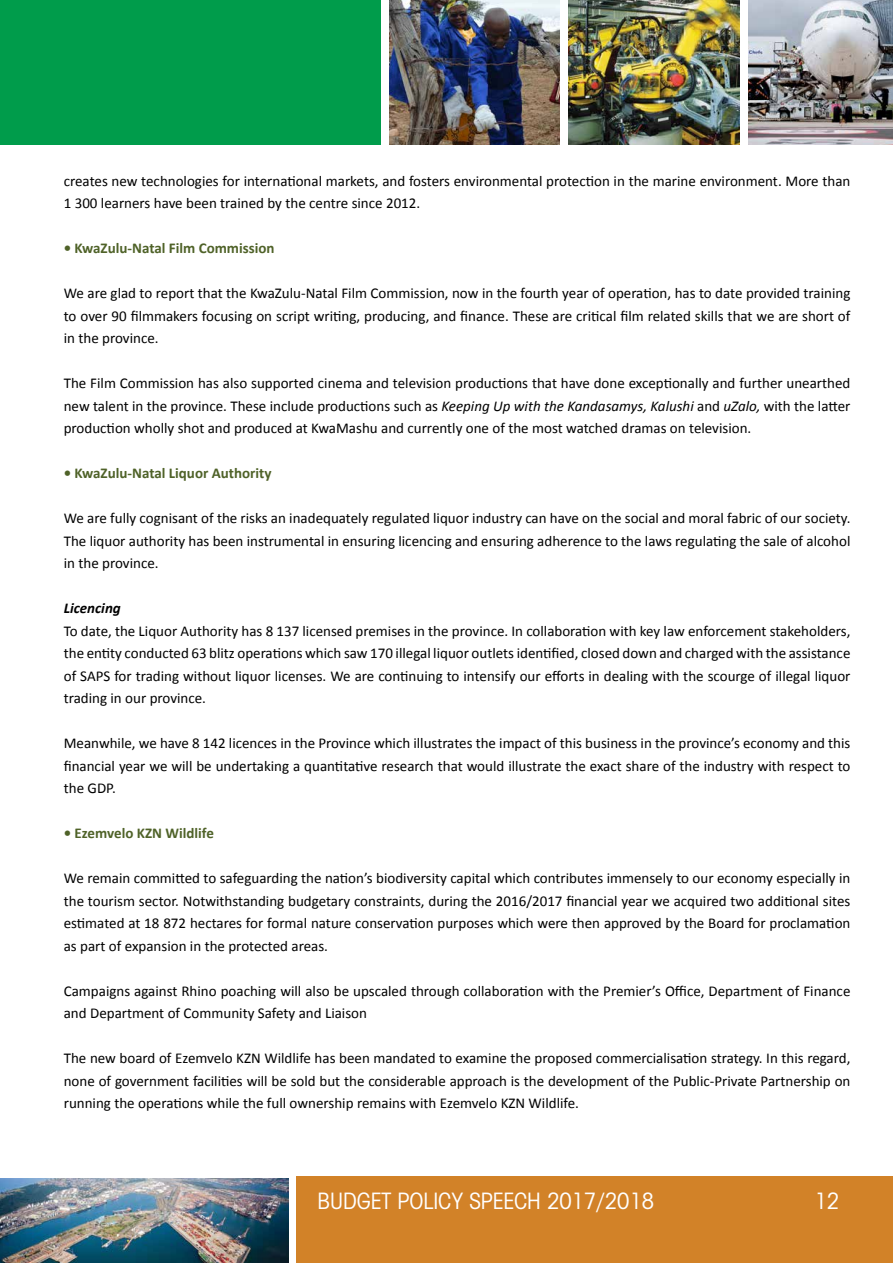
<style>
.page{position:relative;width:893px;height:1263px;background:#fff}
.page>*{position:absolute;margin:0;border:0;box-sizing:border-box;transform-origin:0 0}
.t1{font:condensed 24.6px "Avant Gard EF";color:#fff}
.t2{font:15px/22.5px "Calibri";color:#000;text-align:justify}
.t3{font:700 15px "Calibri";color:#4f6228}
.t4{font:italic 700 15px "Calibri";color:#000}
.s1{font-style:italic}
</style>
<div class="page">
<div style="left:0;top:0;width:381px;height:145px;background:#009c4b"></div>
<div style="left:296px;top:1176px;width:597px;height:87px;background:#d28228"></div>
<img style="left:748px;top:0;width:145px;height:145px">
<img style="left:569px;top:0;width:170px;height:145px">
<img style="left:389px;top:0;width:171px;height:145px">
<img style="left:0;top:1178px;width:288px;height:85px">
<p class="t2" style="left:64px;top:169px;width:788px">creates new technologies for international markets, and fosters environmental protection in the marine environment. More than<br>1 300 learners have been trained by the centre since 2012.</p>
<p class="t3" style="left:64px;top:239px;width:212px">• KwaZulu-Natal Film Commission</p>
<p class="t2" style="left:64px;top:282px;width:788px">We are glad to report that the KwaZulu-Natal Film Commission, now in the fourth year of operation, has to date provided training to over 90 filmmakers focusing on script writing, producing, and finance. These are critical film related skills that we are short of in the province.</p>
<p class="t2" style="left:64px;top:372px;width:788px">The Film Commission has also supported cinema and television productions that have done exceptionally and further unearthed new talent in the province. These include productions such as <span class="s1">Keeping Up with the Kandasamys, Kalushi</span> and <span class="s1">uZalo,</span> with the latter production wholly shot and produced at KwaMashu and currently one of the most watched dramas on television.</p>
<p class="t3" style="left:64px;top:464px;width:209px">• KwaZulu-Natal Liquor Authority</p>
<p class="t2" style="left:64px;top:507px;width:788px">We are fully cognisant of the risks an inadequately regulated liquor industry can have on the social and moral fabric of our society.<br>The liquor authority has been instrumental in ensuring licencing and ensuring adherence to the laws regulating the sale of alcohol in the province.</p>
<p class="t4" style="left:64px;top:599px;width:59px">Licencing</p>
<p class="t2" style="left:64px;top:619px;width:788px">To date, the Liquor Authority has 8 137 licensed premises in the province. In collaboration with key law enforcement stakeholders, the entity conducted 63 blitz operations which saw 170 illegal liquor outlets identified, closed down and charged with the assistance of SAPS for trading without liquor licenses. We are continuing to intensify our efforts in dealing with the scourge of illegal liquor trading in our province.</p>
<p class="t2" style="left:64px;top:732px;width:788px">Meanwhile, we have 8 142 licences in the Province which illustrates the impact of this business in the province’s economy and this financial year we will be undertaking a quantitative research that would illustrate the exact share of the industry with respect to the GDP.</p>
<p class="t3" style="left:64px;top:824px;width:152px">• Ezemvelo KZN Wildlife</p>
<p class="t2" style="left:64px;top:867px;width:788px">We remain committed to safeguarding the nation’s biodiversity capital which contributes immensely to our economy especially in the tourism sector. Notwithstanding budgetary constraints, during the 2016/2017 financial year we acquired two additional sites estimated at 18 872 hectares for formal nature conservation purposes which were then approved by the Board for proclamation as part of expansion in the protected areas.</p>
<p class="t2" style="left:64px;top:979px;width:788px">Campaigns against Rhino poaching will also be upscaled through collaboration with the Premier’s Office, Department of Finance and Department of Community Safety and Liaison</p>
<p class="t2" style="left:64px;top:1047px;width:788px">The new board of Ezemvelo KZN Wildlife has been mandated to examine the proposed commercialisation strategy. In this regard, none of government facilities will be sold but the considerable approach is the development of the Public-Private Partnership on running the operations while the full ownership remains with Ezemvelo KZN Wildlife.</p>
<h1 class="t1" style="left:318px;top:1187px;width:338px">BUDGET POLICY SPEECH 2017/2018</h1>
<h1 class="t1" style="left:814px;top:1187px;width:26px">12</h1>
</div>
